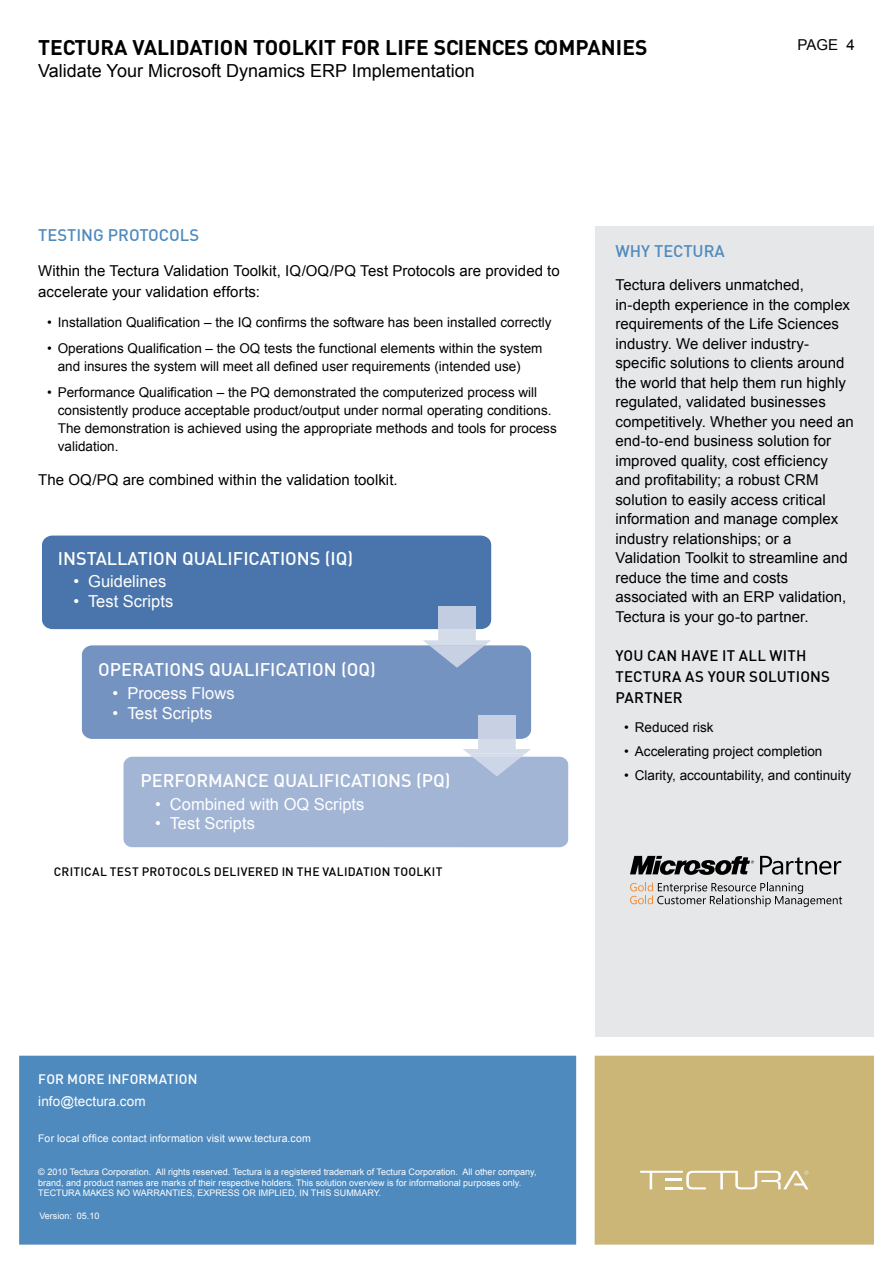
<style>
.page{position:relative;width:893px;height:1263px;background:#fff}
.page>*{position:absolute;margin:0;border:0;box-sizing:border-box;transform-origin:0 0}
.t1{font:700 21px "DIN";color:#000}
.t2{font:500 18px "DIN";color:#fff}
.t3{font:18px "Arial";color:#000}
.t4{font:16.5px "Arial";color:#fff}
.t5{font:500 16.5px "DIN";color:#4f8abe}
.t6{font:16.2px "Calibri";color:#fff;scale:1.12 1}
.t7{font:15px/19.5px "Arial";letter-spacing:.005em;color:#000}
.t8{font:500 15px "DIN";letter-spacing:.02em;color:#000}
.t9{font:13.5px/18px "Arial";color:#000}
.t10{font:500 13.5px "DIN";color:#fff}
.t11{font:13.5px "Arial";letter-spacing:.005em;color:#fff}
.t12{font:500 12px "DIN";letter-spacing:.025em;color:#000}
.t13{font:10.5px "Arial";letter-spacing:.02em;color:#fff}
.t14{font:9px/10.5px "Arial";color:#fff}
</style>
<div class="page">
<div style="left:19px;top:1056px;width:557px;height:188px;background:#4f8abe"></div>
<div style="left:595px;top:1056px;width:279px;height:188px;background:#cbb677"></div>
<svg style="left:640px;top:1171px;width:168px;height:18px"></svg>
<div style="left:595px;top:226px;width:279px;height:810px;background:#e6e7e8"></div>
<div style="left:42px;top:536px;width:449px;height:93px;background:#4975ac;border-radius:10px"></div>
<div style="left:82px;top:645px;width:449px;height:94px;background:#7493c1;border-radius:10px"></div>
<div style="left:438px;top:607px;width:38px;height:22px;background:#c3cde1"></div>
<svg style="left:423px;top:629px;width:68px;height:39px"></svg>
<div style="left:478px;top:715px;width:38px;height:24px;background:#c8d0e3"></div>
<svg style="left:123px;top:739px;width:446px;height:109px;background:#b1c1dc"></svg>
<svg style="left:630px;top:883px;width:212px;height:24px"></svg>
<svg style="left:760px;top:856px;width:81px;height:19px"></svg>
<svg style="left:630px;top:856px;width:124px;height:19px"></svg>
<h1 class="t1" style="left:38px;top:34px;width:611px">TECTURA VALIDATION TOOLKIT FOR LIFE SCIENCES COMPANIES</h1>
<p class="t7" style="left:797px;top:35px;width:59px">PAGE 4</p>
<p class="t3" style="left:38px;top:59px;width:438px">Validate Your Microsoft Dynamics ERP Implementation</p>
<p class="t5" style="left:38px;top:225px;width:152px">TESTING PROTOCOLS</p>
<p class="t7" style="left:38px;top:260px;width:523px;line-height:21px">Within the Tectura Validation Toolkit, IQ/OQ/PQ Test Protocols are provided to accelerate your validation efforts:</p>
<p class="t9" style="left:47px;top:314px;width:506px">• Installation Qualification – the IQ confirms the software has been installed correctly</p>
<p class="t9" style="left:58px;top:339px;width:486px;text-indent:-11px">• Operations Qualification – the OQ tests the functional elements within the system and insures the system will meet all defined user requirements (intended use)</p>
<p class="t9" style="left:58px;top:383px;width:500px;text-indent:-11px">• Performance Qualification – the PQ demonstrated the computerized process will consistently produce acceptable product/output under normal operating conditions.<br>The demonstration is achieved using the appropriate methods and tools for process validation.</p>
<p class="t7" style="left:38px;top:470px;width:361px">The OQ/PQ are combined within the validation toolkit.</p>
<p class="t2" style="left:58px;top:547px;width:297px">INSTALLATION QUALIFICATIONS (IQ)</p>
<p class="t4" style="left:73px;top:570px;width:94px">• Guidelines</p>
<p class="t4" style="left:73px;top:590px;width:101px">• Test Scripts</p>
<p class="t2" style="left:98px;top:658px;width:279px">OPERATIONS QUALIFICATION (OQ)</p>
<p class="t4" style="left:112px;top:682px;width:124px">• Process Flows</p>
<p class="t4" style="left:112px;top:702px;width:101px">• Test Scripts</p>
<p class="t2" style="left:141px;top:769px;width:311px">PERFORMANCE QUALIFICATIONS (PQ)</p>
<p class="t6" style="left:131px;top:772px;width:16px">Sc</p>
<p class="t4" style="left:155px;top:793px;width:211px">• Combined with OQ Scripts</p>
<p class="t4" style="left:155px;top:813px;width:101px">• Test Scripts</p>
<p class="t12" style="left:54px;top:864px;width:23px">CRITICA</p>
<p class="t12" style="left:100px;top:864px;width:66px">L TEST PROTOCO</p>
<p class="t12" style="left:196px;top:864px;width:109px">LS DELIVERED IN THE</p>
<p class="t12" style="left:322px;top:864px;width:29px">VALIDATION</p>
<p class="t12" style="left:393px;top:864px;width:37px">TOOLKIT</p>
<p class="t5" style="left:615px;top:241px;width:111px">WHY TECTURA</p>
<p class="t7" style="left:615px;top:275px;width:240px">Tectura delivers unmatched, in-depth experience in the complex requirements of the Life Sciences industry. We deliver industry&shy;specific solutions to clients around the world that help them run highly regulated, validated businesses competitively. Whether you need an end-to-end business solution for improved quality, cost efficiency and profitability; a robust CRM solution to easily access critical information and manage complex industry relationships; or a Validation Toolkit to streamline and reduce the time and costs associated with an ERP validation, Tectura is your go-to partner.</p>
<p class="t8" style="left:615px;top:646px;width:10px">YOU</p>
<p class="t8" style="left:647px;top:646px;width:11px">CAN</p>
<p class="t8" style="left:681px;top:646px;width:110px">HAVE IT ALL WITH</p>
<p class="t8" style="left:615px;top:667px;width:10px">TECTU</p>
<p class="t8" style="left:662px;top:667px;width:56px">RA AS YOU</p>
<p class="t8" style="left:736px;top:667px;width:51px">R SOLUTION</p>
<p class="t8" style="left:821px;top:667px;width:10px">S</p>
<p class="t8" style="left:615px;top:688px;width:40px">PARTNE</p>
<p class="t8" style="left:673px;top:688px;width:11px">R</p>
<p class="t9" style="left:624px;top:718px;width:91px">• Reduced risk</p>
<p class="t9" style="left:624px;top:742px;width:200px">• Accelerating project completion</p>
<p class="t9" style="left:624px;top:767px;width:228px">• Clarity, accountability, and continuity</p>
<p class="t10" style="left:38px;top:1071px;width:78px">FOR MOREINFO</p>
<p class="t10" style="left:139px;top:1071px;width:18px">RMATION</p>
<p class="t11" style="left:38px;top:1093px;width:109px">info@tectura.com</p>
<p class="t13" style="left:38px;top:1131px;width:274px">For local office contact information visit www.tectura.com</p>
<p class="t14" style="left:38px;top:1167px;width:500px">© 2010 Tectura Corporation. All rights reserved. Tectura is a registered trademark of Tectura Corporation. All other company, brand, and product names are marks of their respective holders. This solution overview is for informational purposes only.<br>TECTURA MAKES NO WARRANTIES, EXPRESS OR IMPLIED, IN THIS SUMMARY.</p>
<p class="t14" style="left:39px;top:1211px;width:62px">Version: 05.10</p>
</div>
